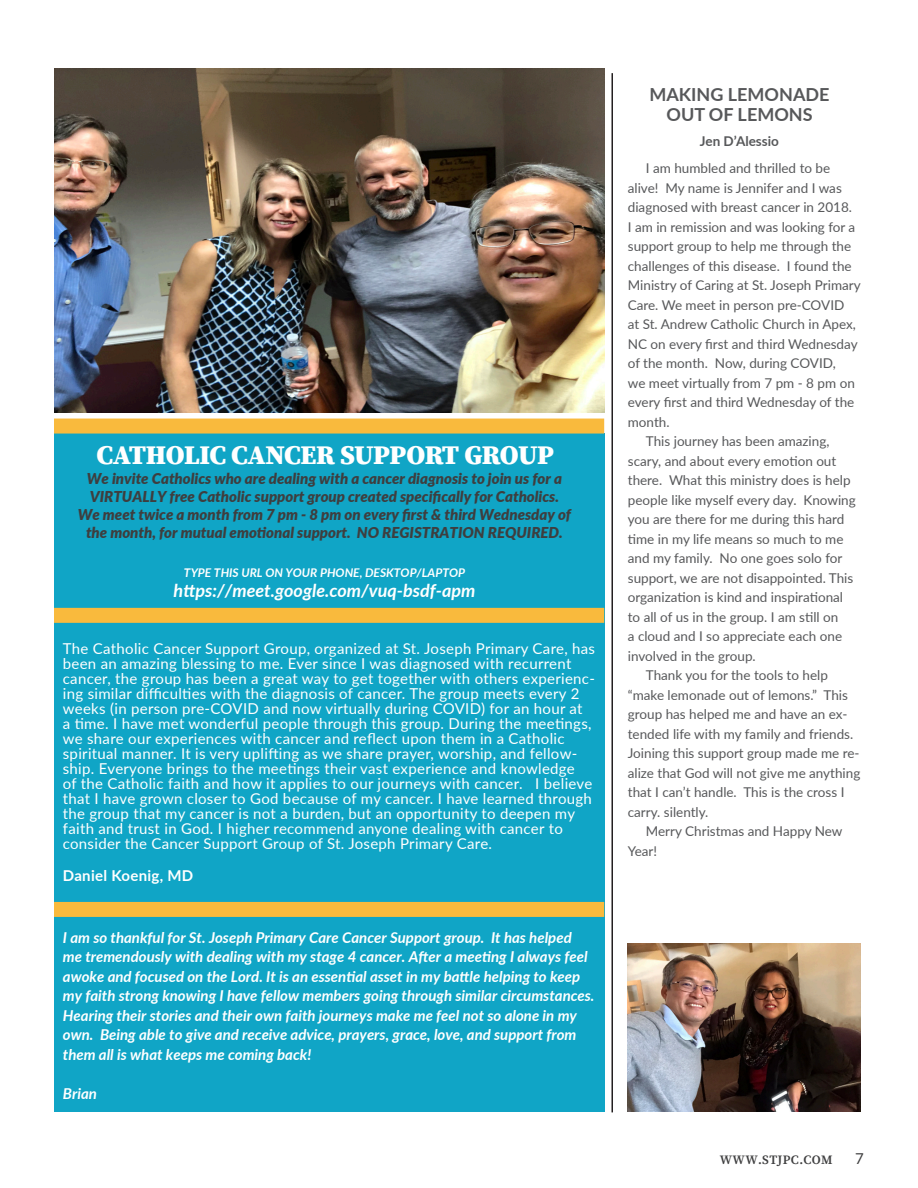
<style>
.page{position:relative;width:918px;height:1188px;background:#fff}
.page>*{position:absolute;margin:0;border:0;box-sizing:border-box;transform-origin:0 0}
.Title_1{font:900 27px "Source Serif Pro";letter-spacing:-.02em;color:#fff}
.t1{font:italic 700 18px "Lato";color:#fff}
.Paragraph___tab{font:700 18px "Lato";color:#57585a}
.Intro_to_paragraph{font:15px/15px "Lato";letter-spacing:.02em;color:#fff}
.t2{font:italic 700 15px/19.5px "Lato";color:#fff}
.Photo{font:italic 900 15px/18px "Lato";color:#3e3e3f}
.Intro_to_paragraph-2{font:700 15px "Lato";letter-spacing:.02em;color:#fff}
.t3{font:15px "Lato";color:#3e3e3f}
.Paragraph___tab-2{font:13.5px/19.5px "Lato";color:#57585a}
.Paragraph___tab-3{font:700 13.5px "Lato";color:#57585a}
.t4{font:600 12.75px "Source Serif Pro";letter-spacing:.03em;color:#3e3e3f}
.t5{font:italic 700 12px "Lato";color:#fff}
</style>
<div class="page">
<div style="left:54px;top:434px;width:550px;height:678px;background:#10a5c6"></div>
<img style="left:54px;top:69px;width:550px;height:344px">
<hr style="left:611px;top:73px;width:2px;height:1039px;background:#231f20">
<div style="left:54px;top:419px;width:550px;height:15px;background:#f9ba3d"></div>
<div style="left:54px;top:608px;width:550px;height:15px;background:#f9ba3d"></div>
<div style="left:54px;top:902px;width:550px;height:15px;background:#f9ba3d"></div>
<img style="left:628px;top:943px;width:232px;height:168px">
<p class="Title_1" style="left:97px;top:436px;width:459px">CATHOLIC CANCER SUPPORT GROUP</p>
<p class="Photo" style="left:87px;top:469px;width:477px">We invite Catholics who are dealing with a cancer diagnosis to join us for a<br>VIRTUALLY free Catholic support group created specifically for Catholics.</p>
<p class="Photo" style="left:78px;top:505px;width:495px;text-align:center">We meet twice a month from 7 pm - 8 pm on every first &amp; third Wednesday of the month, for mutual emotional support. NO REGISTRATION REQUIRED.</p>
<p class="t5" style="left:184px;top:564px;width:283px">TYPE THIS URL ON YOUR PHONE, DESKTOP/LAPTOP</p>
<p class="t1" style="left:174px;top:577px;width:303px">https://meet.google.com/vuq-bsdf-apm</p>
<p class="Intro_to_paragraph" style="left:63px;top:640px;width:534px">The Catholic Cancer Support Group, organized at St. Joseph Primary Care, has been an amazing blessing to me. Ever since I was diagnosed with recurrent cancer, the group has been a great way to get together with others experienc&shy;ing similar difficulties with the diagnosis of cancer. The group meets every 2 weeks (in person pre-COVID and now virtually during COVID) for an hour at<br>a time. I have met wonderful people through this group. During the meetings, we share our experiences with cancer and reflect upon them in a Catholic spiritual manner. It is very uplifting as we share prayer, worship, and fellow&shy;ship. Everyone brings to the meetings their vast experience and knowledge<br>of the Catholic faith and how it applies to our journeys with cancer. I believe that I have grown closer to God because of my cancer. I have learned through the group that my cancer is not a burden, but an opportunity to deepen my faith and trust in God. I higher recommend anyone dealing with cancer to consider the Cancer Support Group of St. Joseph Primary Care.</p>
<p class="Intro_to_paragraph-2" style="left:63px;top:864px;width:132px">Daniel Koenig, MD</p>
<p class="t2" style="left:63px;top:927px;width:533px">I am so thankful for St. Joseph Primary Care Cancer Support group. It has helped me tremendously with dealing with my stage 4 cancer. After a meeting I always feel awoke and focused on the Lord. It is an essential asset in my battle helping to keep my faith strong knowing I have fellow members going through similar circumstances.<br>Hearing their stories and their own faith journeys make me feel not so alone in my own. Being able to give and receive advice, prayers, grace, love, and support from them all is what keeps me coming back!</p>
<p class="t2" style="left:63px;top:1083px;width:36px">Brian</p>
<p class="Paragraph___tab" style="left:649px;top:81px;width:182px">MAKING LEMONADE</p>
<p class="Paragraph___tab" style="left:666px;top:101px;width:148px">OUT OF LEMONS</p>
<p class="Paragraph___tab-3" style="left:700px;top:131px;width:80px">Jen D’Alessio</p>
<p class="Paragraph___tab-2" style="left:628px;top:158px;width:234px;text-indent:18px">I am humbled and thrilled to be alive! My name is Jennifer and I was diagnosed with breast cancer in 2018.<br>I am in remission and was looking for a support group to help me through the challenges of this disease. I found the Ministry of Caring at St. Joseph Primary Care. We meet in person pre-COVID<br>at St. Andrew Catholic Church in Apex, NC on every first and third Wednesday of the month. Now, during COVID,<br>we meet virtually from 7 pm - 8 pm on every first and third Wednesday of the month.</p>
<p class="Paragraph___tab-2" style="left:628px;top:431px;width:230px;text-indent:18px">This journey has been amazing, scary, and about every emotion out there. What this ministry does is help people like myself every day. Knowing you are there for me during this hard time in my life means so much to me and my family. No one goes solo for support, we are not disappointed. This organization is kind and inspirational to all of us in the group. I am still on<br>a cloud and I so appreciate each one involved in the group.</p>
<p class="Paragraph___tab-2" style="left:628px;top:665px;width:234px;text-indent:18px">Thank you for the tools to help “make lemonade out of lemons.” This group has helped me and have an ex&shy;tended life with my family and friends.<br>Joining this support group made me re&shy;alize that God will not give me anything that I can’t handle. This is the cross I carry. silently.</p>
<p class="Paragraph___tab-2" style="left:628px;top:821px;width:216px;text-indent:18px">Merry Christmas and Happy New<br>Year!</p>
<p class="t4" style="left:720px;top:1151px;width:114px">WWW.STJPC.COM</p>
<p class="t3" style="left:855px;top:1148px;width:10px">7</p>
</div>
